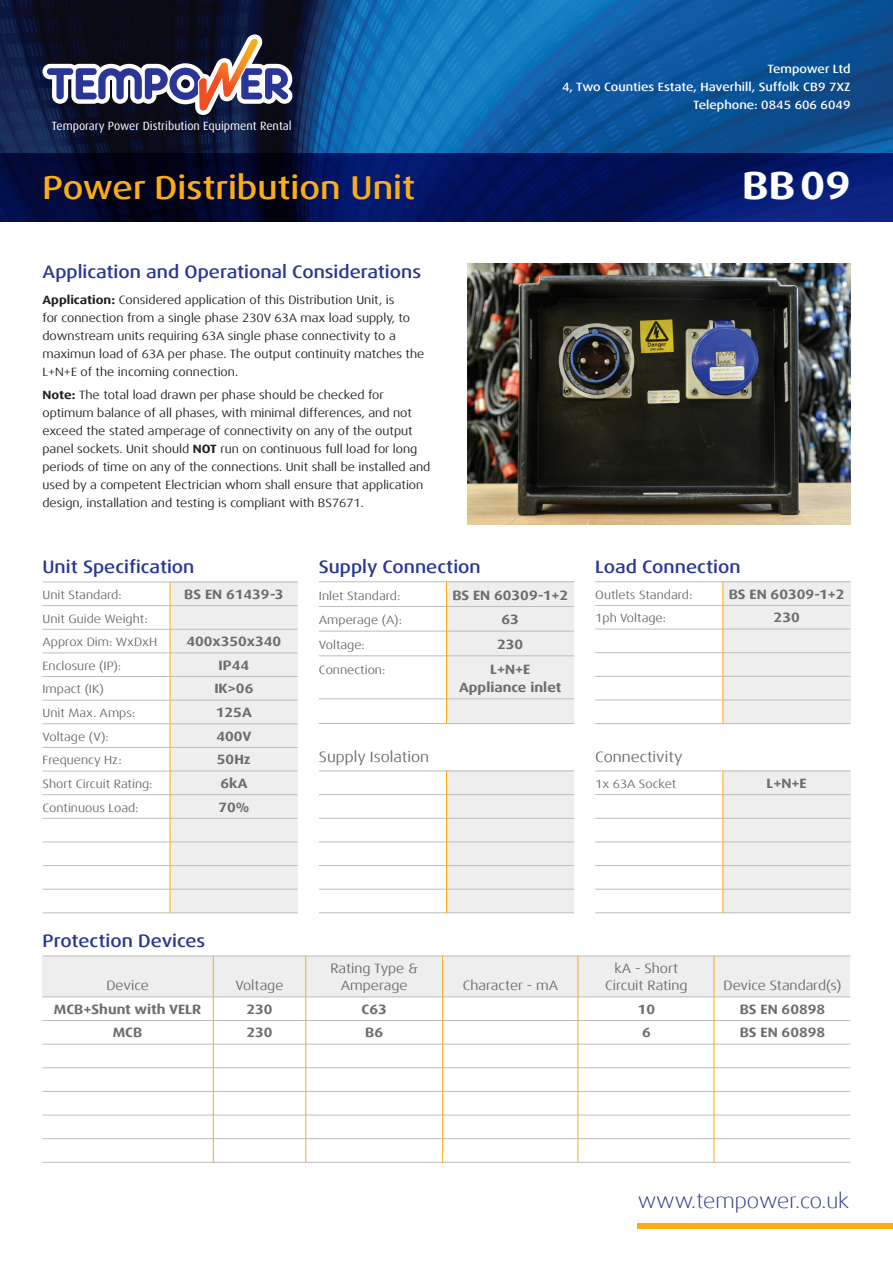
<style>
.page{position:relative;width:893px;height:1263px;background:#fff}
.page>*{position:absolute;margin:0;border:0;box-sizing:border-box;transform-origin:0 0}
.t1{font:700 expanded 39px "Dax Offc";color:#fff}
.t2{font:500 expanded 33px "Dax Offc";color:#faad19}
.t3{font:300 expanded 21px "Dax Offc";color:#293695}
.t4{font:500 expanded 18px "Dax Offc";color:#293695}
.t5{font:expanded 15px "Dax Offc";color:#6c6d70}
.t6{font:700 expanded 13.5px/18.3px "Dax Offc";color:#6c6d70;text-align:center}
.t7{font:expanded 13.5px "Dax Offc";color:#6c6d70}
.t8{font:expanded 12px/18px "Dax Offc";color:#231f20}
.t9{font:expanded 12px "Dax Offc";color:#6c6d70}
.t10{font:500 expanded 12px "Dax Offc";color:#fff}
.t11{font:12px "Dax";color:#fff}
.s1{font-weight:700}
</style>
<div class="page">
<img style="left:468px;top:264px;width:382px;height:260px">
<div style="left:43px;top:956px;width:807px;height:41px;background:#eeeeef"></div>
<hr style="left:43px;top:956px;width:807px;height:1px;background:#bcbdc0">
<hr style="left:43px;top:996px;width:807px;height:1px;background:#bcbdc0">
<hr style="left:43px;top:1020px;width:807px;height:1px;background:#bcbdc0">
<hr style="left:43px;top:1044px;width:807px;height:1px;background:#bcbdc0">
<hr style="left:43px;top:1067px;width:807px;height:1px;background:#bcbdc0">
<hr style="left:43px;top:1091px;width:807px;height:1px;background:#bcbdc0">
<hr style="left:43px;top:1115px;width:807px;height:1px;background:#bcbdc0">
<hr style="left:43px;top:1138px;width:807px;height:1px;background:#bcbdc0">
<hr style="left:43px;top:1162px;width:807px;height:1px;background:#bcbdc0">
<div style="left:170px;top:582px;width:128px;height:331px;background:#eeeeef"></div>
<hr style="left:43px;top:582px;width:255px;height:1px;background:#bcbdc0">
<hr style="left:43px;top:605px;width:255px;height:1px;background:#bcbdc0">
<hr style="left:43px;top:629px;width:255px;height:1px;background:#bcbdc0">
<hr style="left:43px;top:652px;width:255px;height:1px;background:#bcbdc0">
<hr style="left:43px;top:676px;width:255px;height:1px;background:#bcbdc0">
<hr style="left:43px;top:700px;width:255px;height:1px;background:#bcbdc0">
<hr style="left:43px;top:723px;width:255px;height:1px;background:#bcbdc0">
<hr style="left:43px;top:747px;width:255px;height:1px;background:#bcbdc0">
<hr style="left:43px;top:771px;width:255px;height:1px;background:#bcbdc0">
<hr style="left:43px;top:794px;width:255px;height:1px;background:#bcbdc0">
<hr style="left:43px;top:818px;width:255px;height:1px;background:#bcbdc0">
<hr style="left:43px;top:841px;width:255px;height:1px;background:#bcbdc0">
<hr style="left:43px;top:865px;width:255px;height:1px;background:#bcbdc0">
<hr style="left:43px;top:889px;width:255px;height:1px;background:#bcbdc0">
<hr style="left:43px;top:912px;width:255px;height:1px;background:#bcbdc0">
<img style="left:0;top:0;width:893px;height:153px">
<svg style="left:43px;top:34px;width:249px;height:81px"></svg>
<svg style="left:0;top:153px;width:893px;height:68px"></svg>
<hr style="left:170px;top:582px;width:1px;height:331px;background:#faad19">
<div style="left:446px;top:771px;width:128px;height:142px;background:#eeeeef"></div>
<hr style="left:319px;top:771px;width:255px;height:1px;background:#bcbdc0">
<hr style="left:319px;top:794px;width:255px;height:1px;background:#bcbdc0">
<hr style="left:319px;top:818px;width:255px;height:1px;background:#bcbdc0">
<hr style="left:319px;top:841px;width:255px;height:1px;background:#bcbdc0">
<hr style="left:319px;top:865px;width:255px;height:1px;background:#bcbdc0">
<hr style="left:319px;top:889px;width:255px;height:1px;background:#bcbdc0">
<hr style="left:319px;top:912px;width:255px;height:1px;background:#bcbdc0">
<hr style="left:446px;top:771px;width:1px;height:142px;background:#faad19">
<div style="left:723px;top:771px;width:127px;height:142px;background:#eeeeef"></div>
<hr style="left:595px;top:771px;width:255px;height:1px;background:#bcbdc0">
<hr style="left:595px;top:794px;width:255px;height:1px;background:#bcbdc0">
<hr style="left:595px;top:818px;width:255px;height:1px;background:#bcbdc0">
<hr style="left:595px;top:841px;width:255px;height:1px;background:#bcbdc0">
<hr style="left:595px;top:865px;width:255px;height:1px;background:#bcbdc0">
<hr style="left:595px;top:889px;width:255px;height:1px;background:#bcbdc0">
<hr style="left:595px;top:912px;width:255px;height:1px;background:#bcbdc0">
<hr style="left:722px;top:771px;width:1px;height:142px;background:#faad19">
<hr style="left:213px;top:956px;width:1px;height:207px;background:#faad19">
<hr style="left:442px;top:956px;width:1px;height:206px;background:#faad19">
<hr style="left:714px;top:956px;width:1px;height:206px;background:#faad19">
<hr style="left:305px;top:956px;width:1px;height:206px;background:#faad19">
<hr style="left:578px;top:956px;width:1px;height:206px;background:#faad19">
<div style="left:637px;top:1223px;width:256px;height:6px;background:#faad19"></div>
<div style="left:723px;top:581px;width:127px;height:142px;background:#eeeeef"></div>
<hr style="left:595px;top:581px;width:255px;height:1px;background:#bcbdc0">
<hr style="left:595px;top:605px;width:255px;height:1px;background:#bcbdc0">
<hr style="left:595px;top:629px;width:255px;height:1px;background:#bcbdc0">
<hr style="left:595px;top:652px;width:255px;height:1px;background:#bcbdc0">
<hr style="left:595px;top:676px;width:255px;height:1px;background:#bcbdc0">
<hr style="left:595px;top:699px;width:255px;height:1px;background:#bcbdc0">
<hr style="left:595px;top:723px;width:255px;height:1px;background:#bcbdc0">
<div style="left:446px;top:581px;width:128px;height:142px;background:#eeeeef"></div>
<hr style="left:319px;top:581px;width:255px;height:1px;background:#bcbdc0">
<hr style="left:319px;top:606px;width:255px;height:1px;background:#bcbdc0">
<hr style="left:319px;top:631px;width:255px;height:1px;background:#bcbdc0">
<hr style="left:319px;top:655px;width:255px;height:1px;background:#bcbdc0">
<hr style="left:319px;top:698px;width:255px;height:1px;background:#bcbdc0">
<hr style="left:319px;top:723px;width:255px;height:1px;background:#bcbdc0">
<hr style="left:446px;top:581px;width:1px;height:143px;background:#faad19">
<hr style="left:722px;top:581px;width:1px;height:143px;background:#faad19">
<p class="t11" style="left:52px;top:119px;width:241px">Temporary Power Distribution Equipment Rental</p>
<p class="t10" style="left:767px;top:61px;width:85px">Tempower Ltd</p>
<p class="t10" style="left:562px;top:79px;width:290px">4, Two Counties Estate, Haverhill, Suffolk CB9 7XZ</p>
<p class="t10" style="left:693px;top:97px;width:159px">Telephone: 0845 606 6049</p>
<p class="t2" style="left:43px;top:167px;width:374px">Power Distribution Unit</p>
<p class="t1" style="left:742px;top:160px;width:110px">BB09</p>
<p class="t4" style="left:43px;top:260px;width:380px">Application and Operational Considerations</p>
<p class="t8" style="left:43px;top:291px;width:383px"><span class="s1">Application:</span> Considered application of this Distribution Unit, is<br>for connection from a single phase 230V 63A max load supply, to downstream units requiring 63A single phase connectivity to a maximun load of 63A per phase. The output continuity matches the L+N+E of the incoming connection.</p>
<p class="t8" style="left:43px;top:385px;width:389px"><span class="s1">Note:</span> The total load drawn per phase should be checked for optimum balance of all phases, with minimal differences, and not exceed the stated amperage of connectivity on any of the output panel sockets. Unit should <span class="s1">NOT</span> run on continuous full load for long periods of time on any of the connections. Unit shall be installed and used by a competent Electrician whom shall ensure that application design, installation and testing is compliant with BS7671.</p>
<p class="t4" style="left:43px;top:555px;width:153px">Unit Specification</p>
<p class="t9" style="left:43px;top:587px;width:81px">Unit Standard:</p>
<p class="t6" style="left:184px;top:585px;width:101px">BS EN 61439-3</p>
<p class="t9" style="left:43px;top:611px;width:107px">Unit Guide Weight:</p>
<p class="t9" style="left:43px;top:634px;width:116px">Approx Dim: WxDxH</p>
<p class="t6" style="left:186px;top:632px;width:96px">400x350x340</p>
<p class="t9" style="left:43px;top:658px;width:80px">Enclosure (IP):</p>
<p class="t6" style="left:219px;top:656px;width:32px">IP44</p>
<p class="t9" style="left:43px;top:682px;width:63px">Impact (IK)</p>
<p class="t6" style="left:214px;top:680px;width:41px">IK&gt;06</p>
<p class="t9" style="left:43px;top:705px;width:94px">Unit Max. Amps:</p>
<p class="t6" style="left:216px;top:703px;width:37px">125A</p>
<p class="t9" style="left:43px;top:729px;width:68px">Voltage (V):</p>
<p class="t6" style="left:216px;top:727px;width:37px">400V</p>
<p class="t9" style="left:43px;top:752px;width:81px">Frequency Hz:</p>
<p class="t6" style="left:217px;top:751px;width:35px">50Hz</p>
<p class="t9" style="left:43px;top:776px;width:112px">Short Circuit Rating:</p>
<p class="t6" style="left:221px;top:774px;width:28px">6kA</p>
<p class="t9" style="left:43px;top:800px;width:98px">Continuous Load:</p>
<p class="t6" style="left:218px;top:798px;width:32px">70%</p>
<p class="t4" style="left:319px;top:555px;width:163px">Supply Connection</p>
<p class="t9" style="left:319px;top:588px;width:83px">Inlet Standard:</p>
<p class="t6" style="left:452px;top:586px;width:117px">BS EN 60309-1+2</p>
<p class="t9" style="left:319px;top:613px;width:85px">Amperage (A):</p>
<p class="t6" style="left:502px;top:611px;width:19px">63</p>
<p class="t9" style="left:319px;top:637px;width:48px">Voltage:</p>
<p class="t6" style="left:497px;top:635px;width:28px">230</p>
<p class="t9" style="left:319px;top:662px;width:68px">Connection:</p>
<p class="t6" style="left:459px;top:660px;width:104px">L+N+E<br>Appliance inlet</p>
<p class="t4" style="left:595px;top:555px;width:147px">Load Connection</p>
<p class="t9" style="left:595px;top:587px;width:99px">Outlets Standard:</p>
<p class="t6" style="left:729px;top:585px;width:117px">BS EN 60309-1+2</p>
<p class="t9" style="left:595px;top:610px;width:72px">1ph Voltage:</p>
<p class="t6" style="left:774px;top:609px;width:28px">230</p>
<p class="t5" style="left:319px;top:747px;width:112px">Supply Isolation</p>
<p class="t5" style="left:595px;top:747px;width:89px">Connectivity</p>
<p class="t9" style="left:595px;top:776px;width:83px">1x 63A Socket</p>
<p class="t6" style="left:767px;top:774px;width:42px">L+N+E</p>
<p class="t4" style="left:43px;top:929px;width:164px">Protection Devices</p>
<p class="t7" style="left:330px;top:960px;width:89px">Rating Type &amp;</p>
<p class="t7" style="left:615px;top:960px;width:65px">kA - Short</p>
<p class="t7" style="left:106px;top:977px;width:44px">Device</p>
<p class="t7" style="left:235px;top:977px;width:50px">Voltage</p>
<p class="t7" style="left:341px;top:977px;width:68px">Amperage</p>
<p class="t7" style="left:463px;top:977px;width:97px">Character - mA</p>
<p class="t7" style="left:605px;top:977px;width:84px">Circuit Rating</p>
<p class="t7" style="left:723px;top:977px;width:119px">Device Standard(s)</p>
<p class="t6" style="left:54px;top:1000px;width:149px">MCB+Shunt with VELR</p>
<p class="t6" style="left:246px;top:1000px;width:28px">230</p>
<p class="t6" style="left:362px;top:1000px;width:27px">C63</p>
<p class="t6" style="left:638px;top:1000px;width:19px">10</p>
<p class="t6" style="left:740px;top:1000px;width:87px">BS EN 60898</p>
<p class="t6" style="left:113px;top:1024px;width:31px">MCB</p>
<p class="t6" style="left:246px;top:1024px;width:28px">230</p>
<p class="t6" style="left:365px;top:1024px;width:19px">B6</p>
<p class="t6" style="left:642px;top:1024px;width:10px">6</p>
<p class="t6" style="left:740px;top:1024px;width:87px">BS EN 60898</p>
<p class="t3" style="left:638px;top:1187px;width:213px">www.tempower.co.uk</p>
</div>
